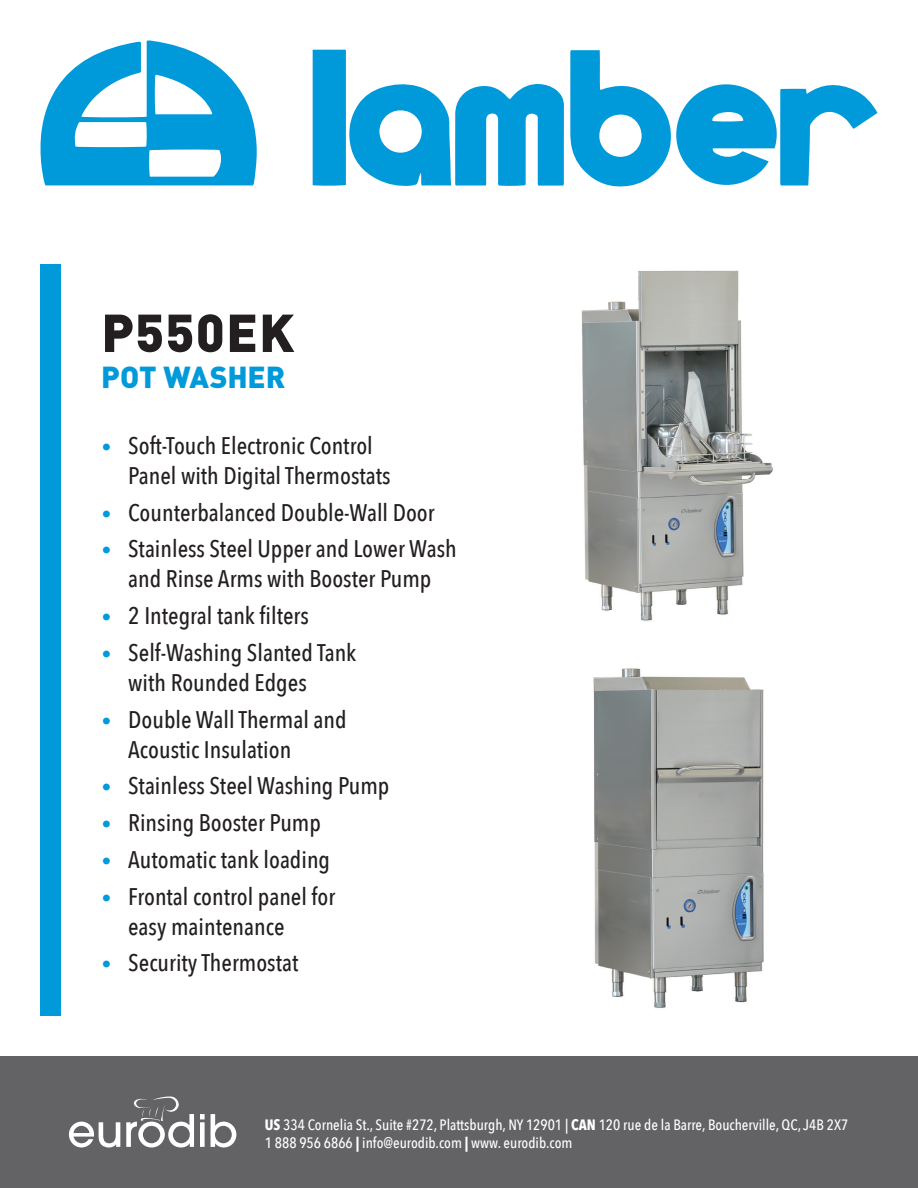
<style>
.page{position:relative;width:918px;height:1188px;background:#fff}
.page>*{position:absolute;margin:0;border:0;box-sizing:border-box;transform-origin:0 0}
.t1{font:900 52.5px "DIN";letter-spacing:.02em;color:#231f20}
.t2{font:900 30px "DIN";letter-spacing:-.005em;color:#009ada}
.t3{font:500 24px/30px "Avenir Next Condensed";color:#231f20}
.t4{font:500 15px "Avenir Next Condensed";color:#fff}
.s1{font-family:"DIN";font-size:21px;color:#009ada}
.s2{font-weight:700}
</style>
<div class="page">
<div style="left:0;top:1056px;width:918px;height:132px;background:#636366"></div>
<svg style="left:69px;top:1122px;width:51px;height:26px"></svg>
<svg style="left:200px;top:1114px;width:5px;height:33px"></svg>
<svg style="left:211px;top:1114px;width:25px;height:34px"></svg>
<svg style="left:126px;top:1096px;width:68px;height:52px"></svg>
<img style="left:581px;top:270px;width:192px;height:351px">
<img style="left:593px;top:668px;width:171px;height:340px">
<div style="left:40px;top:264px;width:21px;height:752px;background:#009ada"></div>
<svg style="left:40px;top:40px;width:217px;height:145px"></svg>
<svg style="left:570px;top:50px;width:307px;height:137px"></svg>
<svg style="left:313px;top:50px;width:251px;height:136px"></svg>
<p class="t1" style="left:101px;top:298px;width:195px">P550EK</p>
<p class="t2" style="left:101px;top:357px;width:186px">POT WASHER</p>
<p class="t3" style="left:128px;top:431px;width:264px;text-indent:-27px"><span class="s1">•</span> Soft-Touch Electronic Control<br>Panel with Digital Thermostats</p>
<p class="t3" style="left:101px;top:497px;width:335px"><span class="s1">•</span> Counterbalanced Double-Wall Door</p>
<p class="t3" style="left:101px;top:534px;width:357px;text-align:center"><span class="s1">•</span> Stainless Steel Upper and Lower Wash and Rinse Arms with Booster Pump</p>
<p class="t3" style="left:101px;top:601px;width:209px"><span class="s1">•</span> 2 Integral tank filters</p>
<p class="t3" style="left:128px;top:638px;width:230px;text-indent:-27px"><span class="s1">•</span> Self-Washing Slanted Tank with Rounded Edges</p>
<p class="t3" style="left:128px;top:704px;width:220px;text-indent:-27px"><span class="s1">•</span> Double Wall Thermal and<br>Acoustic Insulation</p>
<p class="t3" style="left:101px;top:771px;width:290px"><span class="s1">•</span> Stainless Steel Washing Pump</p>
<p class="t3" style="left:101px;top:808px;width:221px"><span class="s1">•</span> Rinsing Booster Pump</p>
<p class="t3" style="left:101px;top:845px;width:230px"><span class="s1">•</span> Automatic tank loading</p>
<p class="t3" style="left:128px;top:881px;width:209px;text-indent:-27px"><span class="s1">•</span> Frontal control panel for easy maintenance</p>
<p class="t3" style="left:101px;top:948px;width:199px"><span class="s1">•</span> Security Thermostat</p>
<p class="t4" style="left:265px;top:1115px;width:585px"><span class="s2">US</span> 334 Cornelia St., Suite #272, Plattsburgh, NY 12901 | <span class="s2">CAN</span> 120 rue de la Barre, Boucherville, QC, J4B 2X7</p>
<p class="t4" style="left:265px;top:1133px;width:309px">1 888 956 6866 <span class="s2">|</span> info@eurodib.com <span class="s2">|</span> www. eurodib.com</p>
</div>
